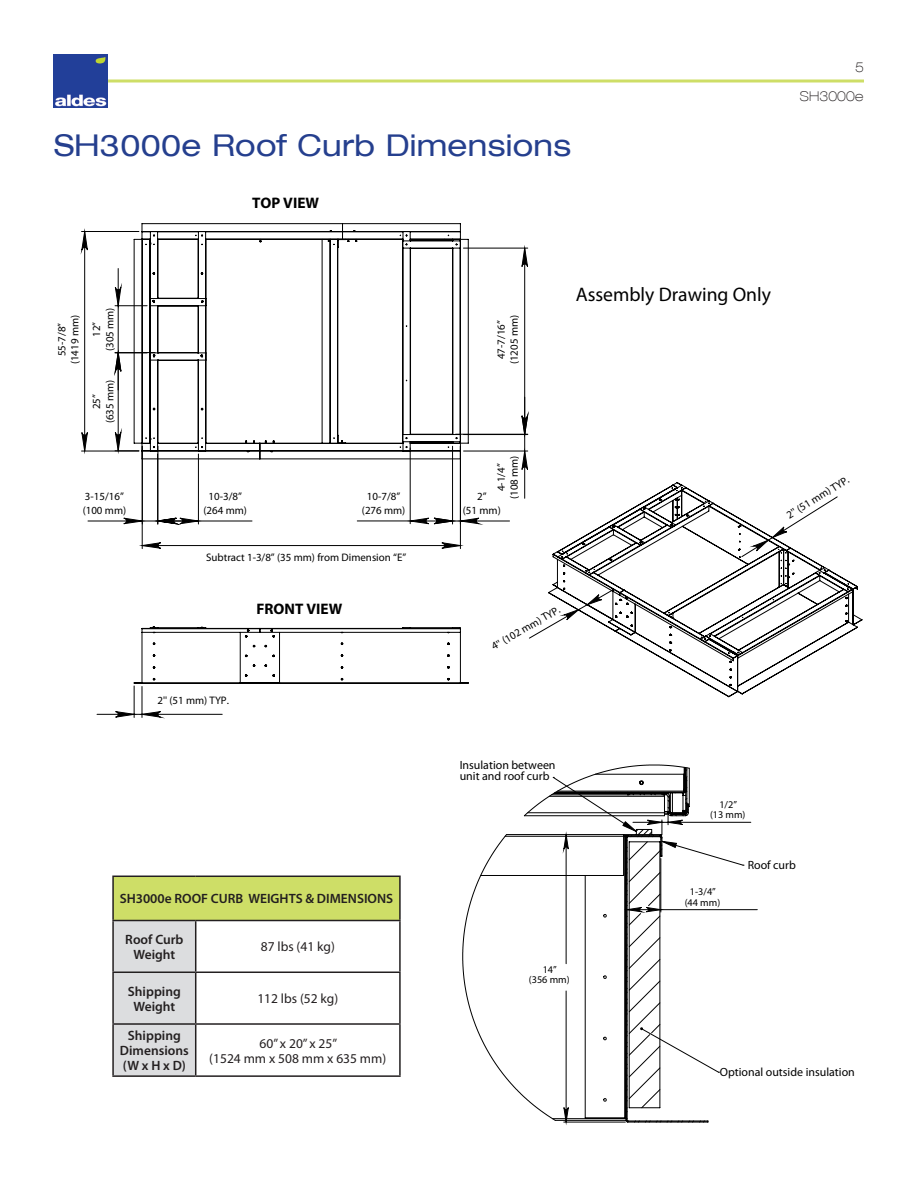
<style>
.page{position:relative;width:918px;height:1188px;background:#fff}
.page>*{position:absolute;margin:0;border:0;box-sizing:border-box;transform-origin:0 0}
.Spec_Body{font:expanded 30px "Helvetica Neue LT Com";letter-spacing:.01em;color:#253f8e}
.t1{font:19.65px "Myriad Pro";color:#000}
.t2{font:700 15.3px "Myriad Pro";color:#000}
.t3{font:600 13.5px/15px "Myriad Pro";color:#231f20;text-align:center}
.t4{font:13.5px "Myriad Pro";color:#231f20}
.Spec_Body-2{font:100 expanded 13.5px "Helvetica Neue LT Com";letter-spacing:.01em;color:#231f20}
.t5{font:12px/11.1px "Myriad Pro";color:#000}
.t6{font:10.95px/13px "Myriad Pro";color:#000;text-align:center}
.t7{font:10.2px/10.2px "Myriad Pro";color:#000;text-align:center}
</style>
<div class="page">
<hr style="left:61px;top:80px;width:803px;height:2px;background:#cede67">
<img style="left:54px;top:54px;width:54px;height:54px">
<div style="left:113px;top:876px;width:287px;height:45px;background:#cede67"></div>
<div style="left:114px;top:921px;width:81px;height:154px;background:#dcdddf"></div>
<hr style="left:112px;top:876px;width:84px;height:1px;background:#231f20">
<hr style="left:112px;top:877px;width:2px;height:43px;background:#231f20">
<hr style="left:196px;top:876px;width:205px;height:1px;background:#231f20">
<hr style="left:399px;top:877px;width:2px;height:43px;background:#231f20">
<hr style="left:112px;top:920px;width:84px;height:1px;background:#231f20">
<hr style="left:112px;top:921px;width:2px;height:51px;background:#231f20">
<hr style="left:196px;top:920px;width:205px;height:1px;background:#231f20">
<hr style="left:195px;top:921px;width:1px;height:51px;background:#231f20">
<hr style="left:399px;top:921px;width:2px;height:51px;background:#231f20">
<hr style="left:112px;top:972px;width:84px;height:1px;background:#231f20">
<hr style="left:112px;top:973px;width:2px;height:50px;background:#231f20">
<hr style="left:196px;top:972px;width:205px;height:1px;background:#231f20">
<hr style="left:195px;top:973px;width:1px;height:50px;background:#231f20">
<hr style="left:399px;top:973px;width:2px;height:50px;background:#231f20">
<hr style="left:112px;top:1023px;width:84px;height:2px;background:#231f20">
<hr style="left:112px;top:1025px;width:2px;height:50px;background:#231f20">
<hr style="left:196px;top:1023px;width:205px;height:2px;background:#231f20">
<hr style="left:195px;top:1025px;width:1px;height:50px;background:#231f20">
<hr style="left:399px;top:1025px;width:2px;height:50px;background:#231f20">
<hr style="left:112px;top:1075px;width:84px;height:2px;background:#231f20">
<hr style="left:196px;top:1075px;width:205px;height:2px;background:#231f20">
<hr style="left:668px;top:822px;width:83px;height:1px;background:#000">
<hr style="left:661px;top:909px;width:96px;height:1px;background:#000">
<svg style="left:462px;top:765px;width:223px;height:272px"></svg>
<svg style="left:480px;top:767px;width:229px;height:356px"></svg>
<hr style="left:198px;top:454px;width:1px;height:70px;background:#000">
<hr style="left:157px;top:454px;width:1px;height:70px;background:#000">
<hr style="left:88px;top:521px;width:54px;height:1px;background:#000">
<hr style="left:158px;top:446px;width:1px;height:78px;background:#000">
<hr style="left:460px;top:521px;width:50px;height:1px;background:#000">
<hr style="left:452px;top:446px;width:1px;height:78px;background:#000">
<hr style="left:460px;top:446px;width:1px;height:103px;background:#000">
<hr style="left:142px;top:446px;width:1px;height:103px;background:#000">
<hr style="left:134px;top:686px;width:1px;height:31px;background:#000">
<hr style="left:142px;top:686px;width:1px;height:31px;background:#000">
<hr style="left:97px;top:714px;width:37px;height:1px;background:#000">
<hr style="left:142px;top:714px;width:80px;height:1px;background:#000">
<hr style="left:82px;top:231px;width:57px;height:1px;background:#000">
<hr style="left:82px;top:451px;width:57px;height:1px;background:#000">
<hr style="left:115px;top:305px;width:32px;height:1px;background:#000">
<hr style="left:118px;top:269px;width:1px;height:37px;background:#000">
<hr style="left:463px;top:248px;width:65px;height:1px;background:#000">
<hr style="left:115px;top:352px;width:40px;height:1px;background:#000">
<hr style="left:524px;top:451px;width:1px;height:47px;background:#000">
<svg style="left:109px;top:710px;width:57px;height:9px"></svg>
<svg style="left:529px;top:627px;width:19px;height:12px"></svg>
<svg style="left:80px;top:228px;width:10px;height:226px"></svg>
<svg style="left:114px;top:282px;width:8px;height:94px"></svg>
<svg style="left:519px;top:245px;width:10px;height:190px"></svg>
<svg style="left:115px;top:353px;width:413px;height:117px"></svg>
<svg style="left:117px;top:517px;width:367px;height:32px"></svg>
<svg style="left:548px;top:482px;width:315px;height:216px"></svg>
<svg style="left:133px;top:626px;width:336px;height:58px"></svg>
<svg style="left:133px;top:223px;width:336px;height:237px"></svg>
<hr style="left:410px;top:448px;width:1px;height:76px;background:#000">
<hr style="left:357px;top:521px;width:54px;height:1px;background:#000">
<p class="Spec_Body-2" style="left:855px;top:59px;width:10px">5</p>
<p class="Spec_Body" style="left:54px;top:127px;width:519px">SH3000e Roof Curb Dimensions</p>
<p class="t2" style="left:252px;top:193px;width:69px">TOP VIEW</p>
<p class="Spec_Body-2" style="left:800px;top:88px;width:65px">SH3000e</p>
<p class="t6" style="left:55px;top:364px;width:51px;rotate:-90deg">55-7/8” (1419 mm)</p>
<p class="t6" style="left:90px;top:351px;width:45px;rotate:-90deg">12”<br>(305 mm)</p>
<p class="t6" style="left:90px;top:423px;width:45px;rotate:-90deg">25”<br>(635 mm)</p>
<p class="t6" style="left:494px;top:364px;width:51px;rotate:-90deg">47-7/16” (1205 mm)</p>
<p class="t6" style="left:494px;top:499px;width:45px;rotate:-90deg">4-1/4” (108 mm)</p>
<p class="t6" style="left:83px;top:490px;width:45px;text-align:left">3-15/16” (100 mm)</p>
<p class="t6" style="left:203px;top:490px;width:45px">10-3/8” (264 mm)</p>
<p class="t6" style="left:362px;top:490px;width:45px">10-7/8” (276 mm)</p>
<p class="t6" style="left:463px;top:490px;width:39px">2”<br>(51 mm)</p>
<p class="t6" style="left:206px;top:551px;width:202px">Subtract 1-3/8” (35 mm) from Dimension “E”</p>
<p class="t1" style="left:576px;top:282px;width:197px">Assembly Drawing Only</p>
<p class="t6" style="left:784px;top:511px;width:73px;rotate:-32deg">2'' (51 mm) TYP.</p>
<p class="t2" style="left:257px;top:599px;width:87px">FRONT VIEW</p>
<p class="t6" style="left:489px;top:641px;width:79px;rotate:-30deg">4'' (102 mm) TYP.</p>
<p class="t6" style="left:157px;top:694px;width:73px">2'' (51 mm) TYP.</p>
<p class="t5" style="left:460px;top:759px;width:97px">Insulation between unit and roof curb</p>
<p class="t7" style="left:710px;top:799px;width:37px">1/2”<br>(13 mm)</p>
<p class="t3" style="left:120px;top:891px;width:275px">SH3000e ROOF CURB WEIGHTS &amp; DIMENSIONS</p>
<p class="t3" style="left:125px;top:932px;width:60px">Roof Curb</p>
<p class="t3" style="left:134px;top:947px;width:43px">Weight</p>
<p class="t4" style="left:261px;top:939px;width:76px">87 lbs (41 kg)</p>
<p class="t3" style="left:128px;top:983px;width:54px">Shipping<br>Weight</p>
<p class="t4" style="left:257px;top:990px;width:82px">112 lbs (52 kg)</p>
<p class="t3" style="left:120px;top:1028px;width:70px">Shipping<br>Dimensions (W x H x D)</p>
<p class="t4" style="left:260px;top:1035px;width:79px">60” x 20” x 25”</p>
<p class="t4" style="left:209px;top:1050px;width:179px">(1524 mm x 508 mm x 635 mm)</p>
<p class="t7" style="left:529px;top:964px;width:42px">14”<br>(356 mm)</p>
<p class="t7" style="left:685px;top:887px;width:37px">1-3/4” (44 mm)</p>
<p class="t5" style="left:748px;top:860px;width:50px">Roof curb</p>
<p class="t5" style="left:720px;top:1067px;width:137px">Optional outside insulation</p>
</div>
